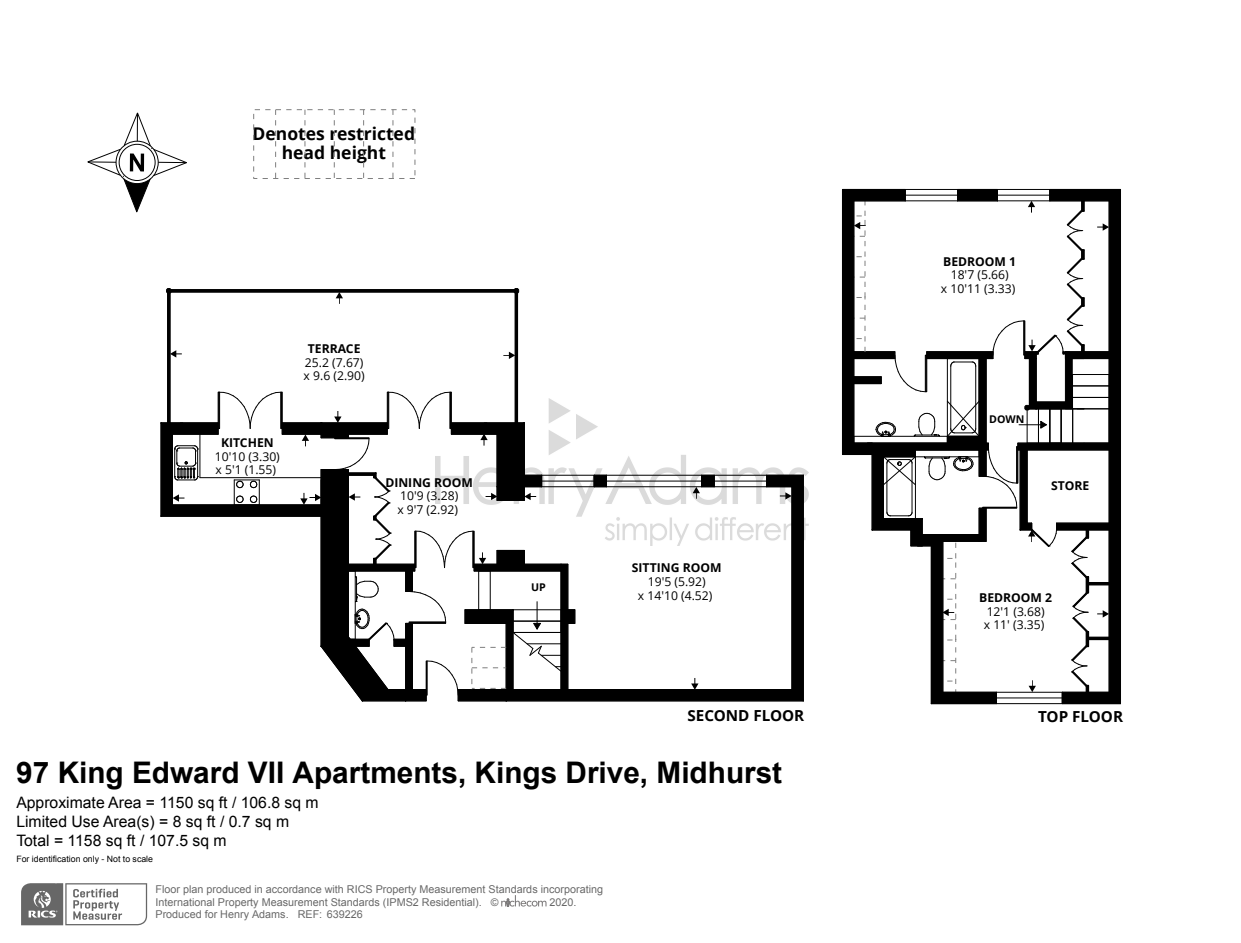
<style>
.page{position:relative;width:1241px;height:943px;background:#fff}
.page>*{position:absolute;margin:0;border:0;box-sizing:border-box;transform-origin:0 0}
.t1{font:700 29.75px "Arial";color:#000}
.t2{font:700 17.5px/19.2px "Open Sans";color:#000;text-align:center}
.t3{font:15.75px/19.2px "Arial";color:#000}
.t4{font:700 15.22px "Open Sans";color:#000}
.t5{font:12.08px/13.7px "Open Sans";color:#000}
.t6{font:700 12.08px "Open Sans";color:#000}
.t7{font:10.85px/12.6px "Arial";color:rgb(0 0 0/.6)}
.t8{font:700 10.67px "Open Sans";color:#000}
.t9{font:8.75px "Arial";color:#000}
.s1{font-size:10.5px}
</style>
<div class="page">
<svg style="left:21px;top:883px;width:127px;height:43px"></svg>
<svg style="left:501px;top:895px;width:45px;height:11px"></svg>
<svg style="left:87px;top:112px;width:100px;height:100px"></svg>
<div style="left:253px;top:109px;width:162px;height:70px;border:1px dashed #7f7f7f"></div>
<svg style="left:275px;top:110px;width:1px;height:68px"></svg>
<svg style="left:304px;top:110px;width:1px;height:68px"></svg>
<svg style="left:334px;top:110px;width:1px;height:68px"></svg>
<svg style="left:363px;top:110px;width:1px;height:68px"></svg>
<svg style="left:392px;top:110px;width:1px;height:68px"></svg>
<hr style="left:515px;top:292px;width:2px;height:131px;background:#000">
<hr style="left:517px;top:292px;width:1px;height:131px;background:#000">
<hr style="left:170px;top:289px;width:345px;height:3px;background:#000">
<hr style="left:170px;top:292px;width:345px;height:1px;background:#000">
<hr style="left:167px;top:292px;width:3px;height:131px;background:#000">
<hr style="left:170px;top:292px;width:1px;height:131px;background:#000">
<svg style="left:166px;top:289px;width:5px;height:5px"></svg>
<svg style="left:513px;top:289px;width:6px;height:5px"></svg>
<svg style="left:335px;top:292px;width:8px;height:12px"></svg>
<svg style="left:160px;top:392px;width:644px;height:310px"></svg>
<svg style="left:170px;top:350px;width:12px;height:7px"></svg>
<svg style="left:503px;top:352px;width:12px;height:7px"></svg>
<svg style="left:842px;top:188px;width:279px;height:516px"></svg>
<h2 class="t2" style="left:252px;top:123px;width:164px">Denotes restricted head height</h2>
<p class="t6" style="left:221px;top:434px;width:54px">KITCHEN</p>
<p class="t5" style="left:215px;top:449px;width:66px">10'10 (3.30) x 5'1 (1.55)</p>
<p class="t6" style="left:308px;top:340px;width:54px">TERRACE</p>
<p class="t5" style="left:303px;top:355px;width:63px">25.2 (7.67) x 9.6 (2.90)</p>
<p class="t6" style="left:385px;top:474px;width:89px">DINING ROOM</p>
<p class="t5" style="left:397px;top:489px;width:62px">10'9 (3.28) x 9'7 (2.92)</p>
<p class="t8" style="left:531px;top:579px;width:16px">UP</p>
<p class="t6" style="left:943px;top:253px;width:74px">BEDROOM 1</p>
<p class="t5" style="left:940px;top:268px;width:76px;text-align:center">18'7 (5.66)<br>x 10'11 (3.33)</p>
<p class="t6" style="left:631px;top:559px;width:91px">SITTING ROOM</p>
<p class="t5" style="left:638px;top:574px;width:76px;text-align:center">19'5 (5.92)<br>x 14'10 (4.52)</p>
<p class="t8" style="left:989px;top:412px;width:37px">DOWN</p>
<p class="t6" style="left:1051px;top:477px;width:40px">STORE</p>
<p class="t6" style="left:979px;top:589px;width:74px">BEDROOM 2</p>
<p class="t5" style="left:983px;top:604px;width:62px">12'1 (3.68) x 11' (3.35)</p>
<h3 class="t4" style="left:687px;top:704px;width:118px">SECOND FLOOR</h3>
<h3 class="t4" style="left:1037px;top:706px;width:86px">TOP FLOOR</h3>
<h1 class="t1" style="left:16px;top:752px;width:767px">97 King Edward VII Apartments, Kings Drive, Midhurst</h1>
<h3 class="t3" style="left:16px;top:792px;width:304px">Approximate Area = 1150 sq ft / 106.8 sq m<br>Limited Use Area(s) = 8 sq ft / 0.7 sq m<br>Total = 1158 sq ft / 107.5 sq m</h3>
<p class="t9" style="left:16px;top:853px;width:138px">For identification only - Not to scale</p>
<p class="t7" style="left:155px;top:883px;width:449px">Floor plan produced in accordance with RICS Property Measurement Standards incorporating<br>International Property Measurement Standards (IPMS2 Residential). <span class="s1">©</span></p>
<p class="t7" style="left:549px;top:895px;width:28px">2020.</p>
<p class="t7" style="left:155px;top:908px;width:209px">Produced for Henry Adams. REF: 639226</p>
</div>
